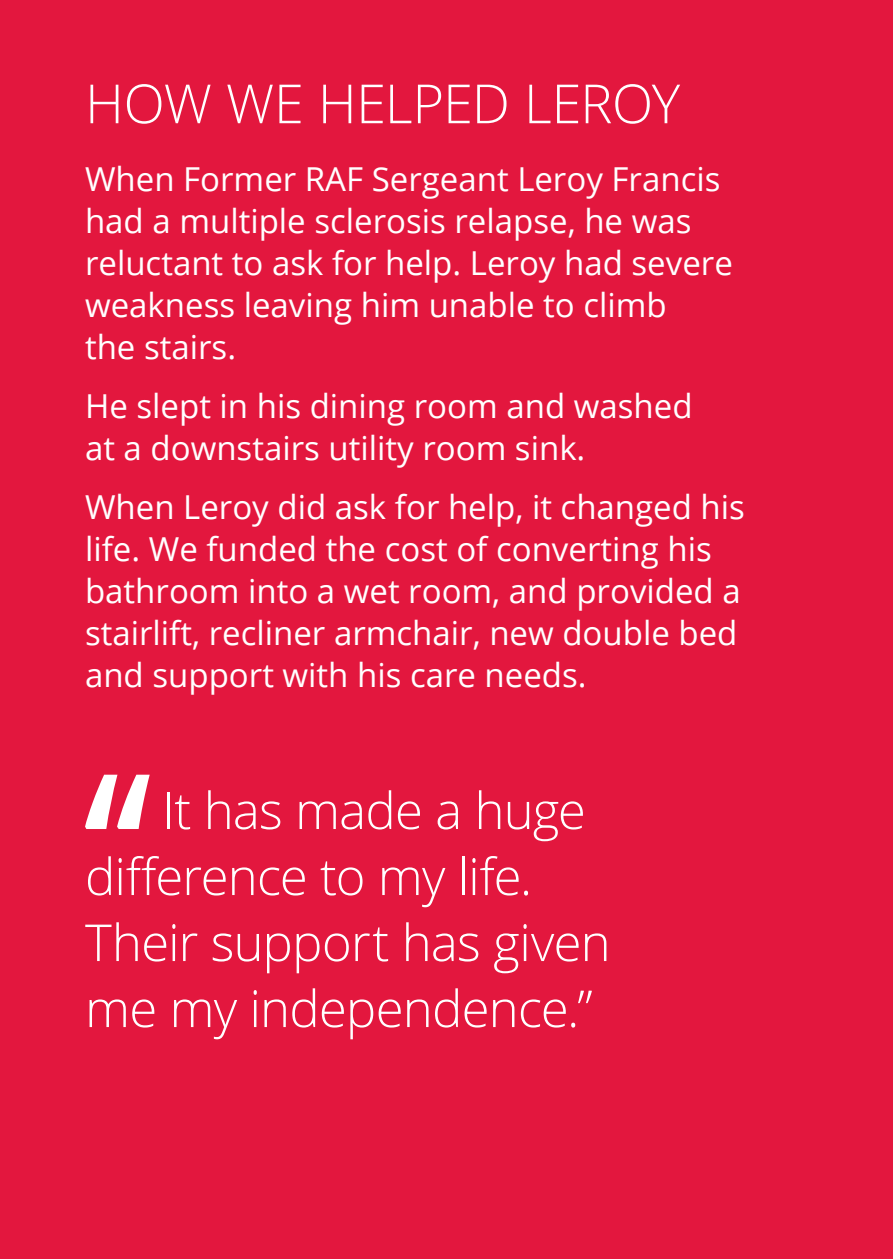
<style>
.page{position:relative;width:893px;height:1259px;background:#e3173e}
.page>*{position:absolute;margin:0;border:0;box-sizing:border-box;transform-origin:0 0}
.t1{font:300 54px "Open Sans";letter-spacing:-.015em;color:#fff}
.t2{font:300 51px/66px "Open Sans";letter-spacing:-.015em;color:#fff}
.t3{font:33px/42px "Open Sans";color:#fff}
</style>
<div class="page">
<svg style="left:85px;top:774px;width:65px;height:55px"></svg>
<h1 class="t1" style="left:85px;top:67px;width:597px">HOW WE HELPED LEROY</h1>
<p class="t3" style="left:85px;top:157px;width:649px">When Former RAF Sergeant Leroy Francis had a multiple sclerosis relapse, he was reluctant to ask for help. Leroy had severe weakness leaving him unable to climb<br>the stairs.</p>
<p class="t3" style="left:85px;top:384px;width:609px">He slept in his dining room and washed at a downstairs utility room sink.</p>
<p class="t3" style="left:85px;top:485px;width:661px">When Leroy did ask for help, it changed his life. We funded the cost of converting his bathroom into a wet room, and provided a stairlift, recliner armchair, new double bed and support with his care needs.</p>
<h2 class="t2" style="left:85px;top:776px;width:527px;text-indent:77px">It has made a huge difference to my life.<br>Their support has given me my independence.”</h2>
</div>
